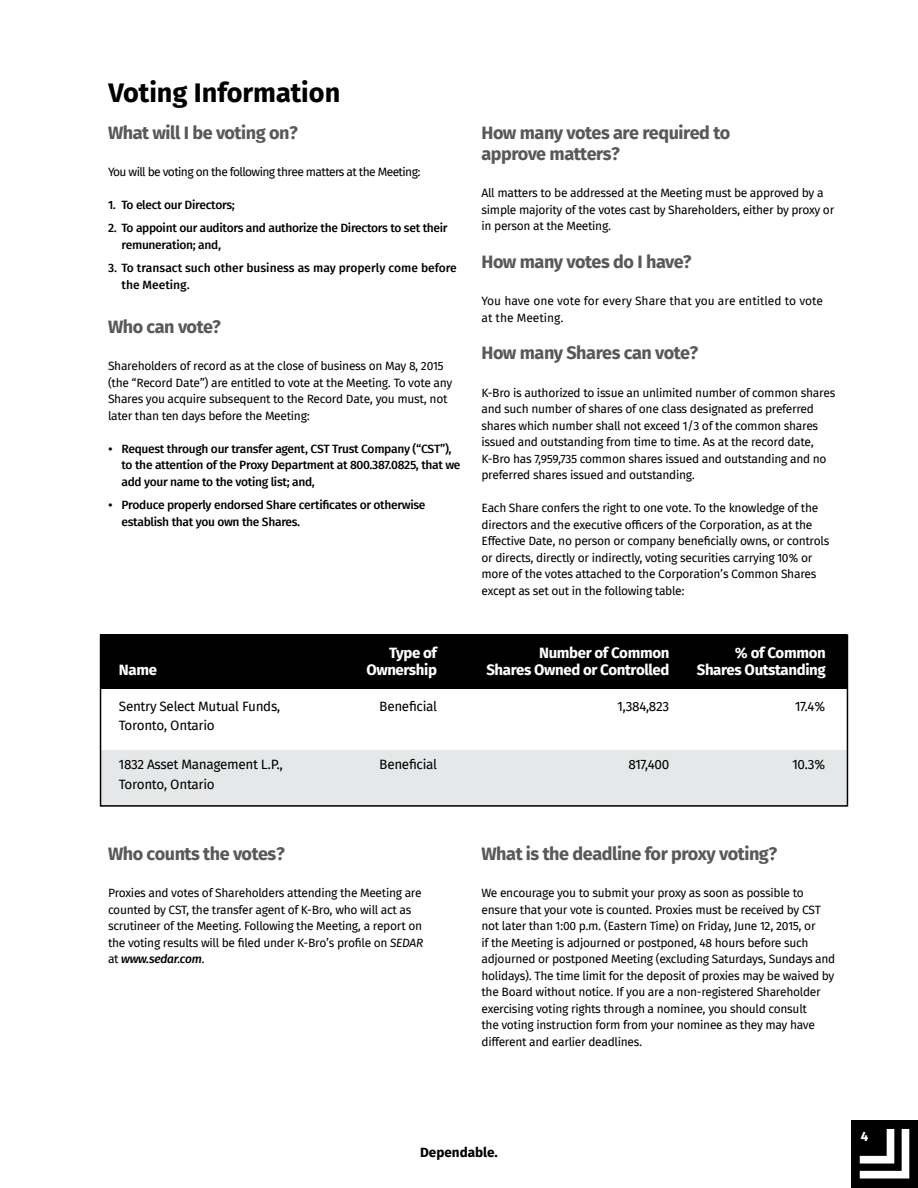
<style>
.page{position:relative;width:918px;height:1188px;background:#fff}
.page>*{position:absolute;margin:0;border:0;box-sizing:border-box;transform-origin:0 0}
.t1{font:700 27px "Fira Sans";color:#000}
.t2{font:700 18px/21px "Fira Sans";letter-spacing:-.025em;color:#58595b}
.t3{font:700 15px/16.5px "Fira Sans";letter-spacing:-.025em;color:#fff;text-align:right}
.t4{font:13.5px/19.5px "Fira Sans";letter-spacing:-.025em;color:#000}
.t5{font:700 13.5px "Fira Sans";color:#000}
.t6{font:700 13.5px "Fira Sans";color:#fff}
.t7{font:12px/16.5px "Fira Sans";letter-spacing:-.025em;color:#000}
.t8{font:500 12px/16.5px "Fira Sans";letter-spacing:-.025em;color:#000}
.t9{font:12px/16.5px "Fira Sans";color:#000}
.t10{font:500 12px/16.5px "Fira Sans";color:#000}
.t11{font:12px "Fira Sans";letter-spacing:-.05em;color:#000}
.s1{font-style:italic}
.s2{font-weight:500;font-style:italic}
</style>
<div class="page">
<div style="left:851px;top:1120px;width:67px;height:68px;background:#000"></div>
<svg style="left:860px;top:1129px;width:49px;height:50px"></svg>
<div style="left:101px;top:750px;width:746px;height:57px;background:#e6e7e8"></div>
<div style="left:100px;top:634px;width:748px;height:173px;border:2px solid #000"></div>
<div style="left:101px;top:634px;width:746px;height:54px;background:#000"></div>
<h1 class="t1" style="left:108px;top:73px;width:234px">Voting Information</h1>
<h2 class="t2" style="left:108px;top:123px;width:192px">What will I be voting on?</h2>
<p class="t11" style="left:108px;top:164px;width:314px">You will be voting on the following three matters at the Meeting:</p>
<p class="t8" style="left:108px;top:198px;width:128px">1. To elect our Directors;</p>
<p class="t8" style="left:122px;top:221px;width:328px;text-indent:-14px">2. To appoint our auditors and authorize the Directors to set their remuneration; and,</p>
<p class="t10" style="left:122px;top:261px;width:337px;text-indent:-14px">3. To transact such other business as may properly come before the Meeting.</p>
<h2 class="t2" style="left:108px;top:317px;width:115px">Who can vote?</h2>
<p class="t7" style="left:108px;top:359px;width:346px">Shareholders of record as at the close of business on May 8, 2015 (the “Record Date”) are entitled to vote at the Meeting. To vote any Shares you acquire subsequent to the Record Date, you must, not later than ten days before the Meeting:</p>
<p class="t8" style="left:122px;top:441px;width:341px;text-indent:-14px">• Request through our transfer agent, CST Trust Company (“CST”), to the attention of the Proxy Department at 800.387.0825, that we add your name to the voting list; and,</p>
<p class="t8" style="left:122px;top:498px;width:306px;text-indent:-14px">• Produce properly endorsed Share certificates or otherwise establish that you own the Shares.</p>
<p class="t3" style="left:119px;top:662px;width:40px">Name</p>
<p class="t4" style="left:119px;top:697px;width:163px">Sentry Select Mutual Funds,<br>Toronto, Ontario</p>
<p class="t4" style="left:119px;top:756px;width:166px">1832 Asset Management L.P.,<br>Toronto, Ontario</p>
<p class="t3" style="left:366px;top:646px;width:72px">Type of<br>Ownership</p>
<p class="t4" style="left:379px;top:697px;width:59px">Beneficial</p>
<p class="t4" style="left:379px;top:756px;width:59px">Beneficial</p>
<h2 class="t2" style="left:482px;top:123px;width:250px">How many votes are required to approve matters?</h2>
<p class="t7" style="left:482px;top:186px;width:354px">All matters to be addressed at the Meeting must be approved by a simple majority of the votes cast by Shareholders, either by proxy or in person at the Meeting.</p>
<h2 class="t2" style="left:482px;top:252px;width:212px">How many votes do I have?</h2>
<p class="t9" style="left:482px;top:294px;width:343px">You have one vote for every Share that you are entitled to vote at the Meeting.</p>
<h2 class="t2" style="left:482px;top:344px;width:218px">How many Shares can vote?</h2>
<p class="t7" style="left:482px;top:385px;width:355px">K-Bro is authorized to issue an unlimited number of common shares and such number of shares of one class designated as preferred shares which number shall not exceed 1/3 of the common shares issued and outstanding from time to time. As at the record date, K-Bro has 7,959,735 common shares issued and outstanding and no preferred shares issued and outstanding.</p>
<p class="t7" style="left:482px;top:501px;width:349px">Each Share confers the right to one vote. To the knowledge of the directors and the executive officers of the Corporation, as at the Effective Date, no person or company beneficially owns, or controls or directs, directly or indirectly, voting securities carrying 10% or more of the votes attached to the Corporation’s Common Shares except as set out in the following table:</p>
<p class="t3" style="left:486px;top:646px;width:185px">Number of Common<br>Shares Owned or Controlled</p>
<p class="t4" style="left:618px;top:697px;width:53px">1,384,823</p>
<p class="t4" style="left:628px;top:756px;width:43px">817,400</p>
<p class="t3" style="left:697px;top:646px;width:130px">% of Common<br>Shares Outstanding</p>
<p class="t4" style="left:795px;top:697px;width:32px">17.4%</p>
<p class="t4" style="left:793px;top:756px;width:35px">10.3%</p>
<h2 class="t2" style="left:108px;top:844px;width:178px">Who counts the votes?</h2>
<p class="t7" style="left:108px;top:885px;width:317px">Proxies and votes of Shareholders attending the Meeting are counted by CST, the transfer agent of K-Bro, who will act as scrutineer of the Meeting. Following the Meeting, a report on the voting results will be filed under K-Bro’s profile on <span class="s1">SEDAR </span>at <span class="s2">www.sedar.com</span>.</p>
<h2 class="t2" style="left:482px;top:844px;width:297px">What is the deadline for proxy voting?</h2>
<p class="t7" style="left:482px;top:885px;width:355px">We encourage you to submit your proxy as soon as possible to ensure that your vote is counted. Proxies must be received by CST not later than 1:00 p.m. (Eastern Time) on Friday, June 12, 2015, or<br>if the Meeting is adjourned or postponed, 48 hours before such adjourned or postponed Meeting (excluding Saturdays, Sundays and holidays). The time limit for the deposit of proxies may be waived by the Board without notice. If you are a non-registered Shareholder exercising voting rights through a nominee, you should consult<br>the voting instruction form from your nominee as they may have different and earlier deadlines.</p>
<p class="t5" style="left:420px;top:1143px;width:79px">Dependable.</p>
<p class="t6" style="left:861px;top:1127px;width:9px">4</p>
</div>
